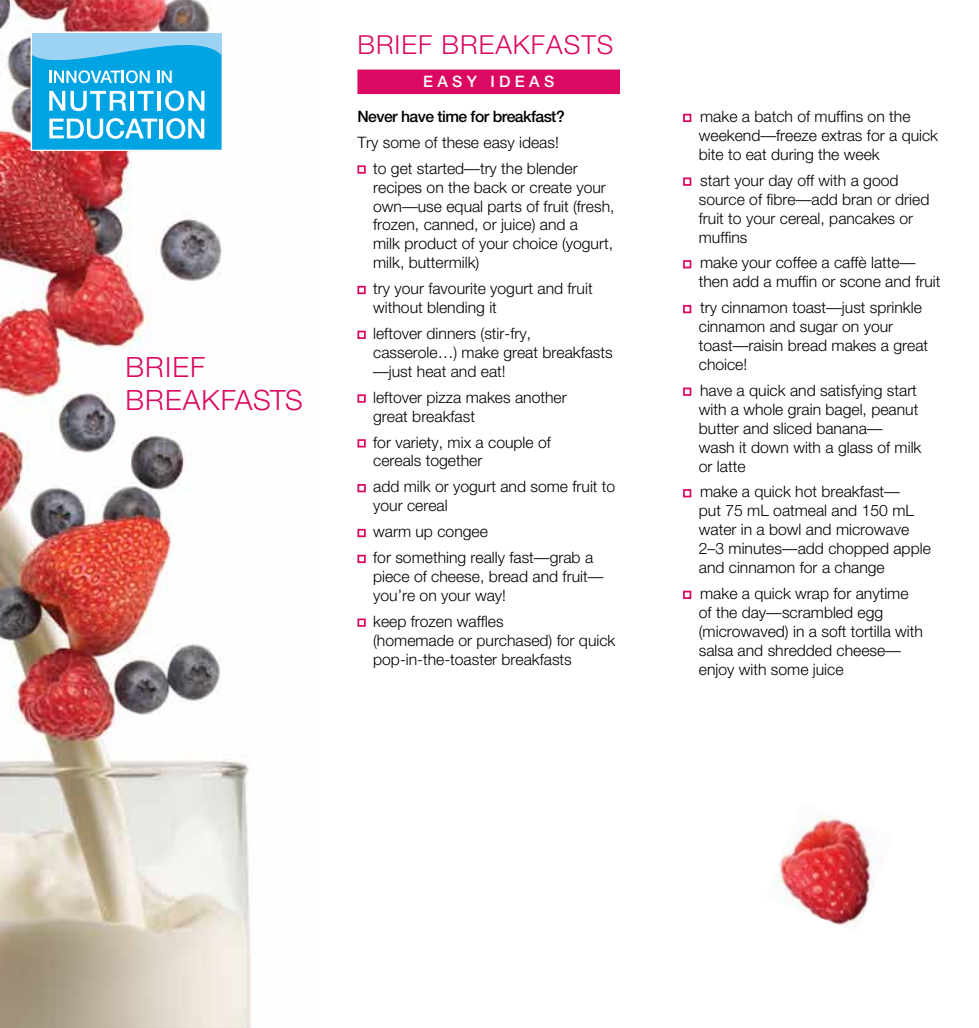
<style>
.page{position:relative;width:979px;height:1028px;background:#fff}
.page>*{position:absolute;margin:0;border:0;box-sizing:border-box;transform-origin:0 0}
.t1{font:300 28px/33.6px "Helvetica Neue";letter-spacing:.04em;color:#db0962}
.t2{font:300 26.25px "Helvetica Neue";letter-spacing:.04em;color:#db0962}
.t3{font:300 15.75px/18.9px "Helvetica Neue";color:#000}
.t4{font:500 15.75px "Helvetica Neue";letter-spacing:-.035em;color:#000}
.t5{font:500 15.75px "Helvetica Neue";letter-spacing:.28em;color:#fff}
</style>
<div class="page">
<div style="left:357px;top:70px;width:263px;height:24px;background:#db0962"></div>
<div style="left:357px;top:165px;width:9px;height:9px;border:2px solid #db0962"></div>
<div style="left:357px;top:286px;width:9px;height:8px;border:2px solid #db0962"></div>
<div style="left:357px;top:330px;width:9px;height:9px;border:2px solid #db0962"></div>
<div style="left:357px;top:394px;width:9px;height:9px;border:2px solid #db0962"></div>
<div style="left:357px;top:439px;width:9px;height:8px;border:2px solid #db0962"></div>
<div style="left:357px;top:484px;width:9px;height:8px;border:2px solid #db0962"></div>
<div style="left:357px;top:529px;width:9px;height:8px;border:2px solid #db0962"></div>
<div style="left:357px;top:554px;width:9px;height:9px;border:2px solid #db0962"></div>
<div style="left:357px;top:618px;width:9px;height:9px;border:2px solid #db0962"></div>
<div style="left:683px;top:114px;width:8px;height:8px;border:2px solid #db0962"></div>
<div style="left:683px;top:177px;width:8px;height:9px;border:2px solid #db0962"></div>
<div style="left:683px;top:260px;width:8px;height:8px;border:2px solid #db0962"></div>
<div style="left:683px;top:305px;width:8px;height:8px;border:2px solid #db0962"></div>
<div style="left:683px;top:387px;width:8px;height:9px;border:2px solid #db0962"></div>
<div style="left:683px;top:489px;width:8px;height:8px;border:2px solid #db0962"></div>
<div style="left:683px;top:590px;width:8px;height:9px;border:2px solid #db0962"></div>
<img style="left:0;top:0;width:252px;height:1028px">
<svg style="left:31px;top:31px;width:192px;height:120px"></svg>
<svg style="left:32px;top:24px;width:189px;height:125px;background:#49b5e3"></svg>
<img style="left:766px;top:813px;width:110px;height:114px">
<h1 class="t1" style="left:125px;top:349px;width:179px">BRIEF<br>BREAKFASTS</h1>
<h2 class="t2" style="left:357px;top:29px;width:257px">BRIEF BREAKFASTS</h2>
<p class="t5" style="left:423px;top:72px;width:133px">EASY IDEAS</p>
<p class="t4" style="left:357px;top:107px;width:209px">Never have time for breakfast?</p>
<p class="t3" style="left:373px;top:129px;width:206px;line-height:25.9px;text-indent:-16px">Try some of these easy ideas!<br>to get started—try the blender</p>
<p class="t3" style="left:373px;top:177px;width:243px">recipes on the back or create your own—use equal parts of fruit (fresh, frozen, canned, or juice) and a<br>milk product of your choice (yogurt, milk, buttermilk)</p>
<p class="t3" style="left:373px;top:279px;width:221px">try your favourite yogurt and fruit without blending it</p>
<p class="t3" style="left:373px;top:323px;width:241px">leftover dinners (stir-fry, casserole…) make great breakfasts —just heat and eat!</p>
<p class="t3" style="left:373px;top:387px;width:195px">leftover pizza makes another great breakfast</p>
<p class="t3" style="left:373px;top:432px;width:179px">for variety, mix a couple of cereals together</p>
<p class="t3" style="left:373px;top:477px;width:244px">add milk or yogurt and some fruit to your cereal</p>
<p class="t3" style="left:373px;top:518px;width:221px;line-height:25.9px">warm up congee<br>for something really fast—grab a</p>
<p class="t3" style="left:373px;top:566px;width:232px">piece of cheese, bread and fruit— you’re on your way!</p>
<p class="t3" style="left:373px;top:611px;width:244px">keep frozen waffles<br>(homemade or purchased) for quick pop-in-the-toaster breakfasts</p>
<p class="t3" style="left:699px;top:107px;width:241px">make a batch of muffins on the weekend—freeze extras for a quick bite to eat during the week</p>
<p class="t3" style="left:699px;top:170px;width:232px">start your day off with a good source of fibre—add bran or dried fruit to your cereal, pancakes or muffins</p>
<p class="t3" style="left:699px;top:253px;width:243px">make your coffee a caffè latte— then add a muffin or scone and fruit</p>
<p class="t3" style="left:699px;top:298px;width:231px">try cinnamon toast—just sprinkle cinnamon and sugar on your toast—raisin bread makes a great choice!</p>
<p class="t3" style="left:699px;top:380px;width:224px">have a quick and satisfying start with a whole grain bagel, peanut butter and sliced banana— wash it down with a glass of milk or latte</p>
<p class="t3" style="left:699px;top:482px;width:233px">make a quick hot breakfast—<br>put 75 mL oatmeal and 150 mL water in a bowl and microwave<br>2–3 minutes—add chopped apple and cinnamon for a change</p>
<p class="t3" style="left:699px;top:583px;width:226px">make a quick wrap for anytime of the day—scrambled egg (microwaved) in a soft tortilla with salsa and shredded cheese— enjoy with some juice</p>
</div>
